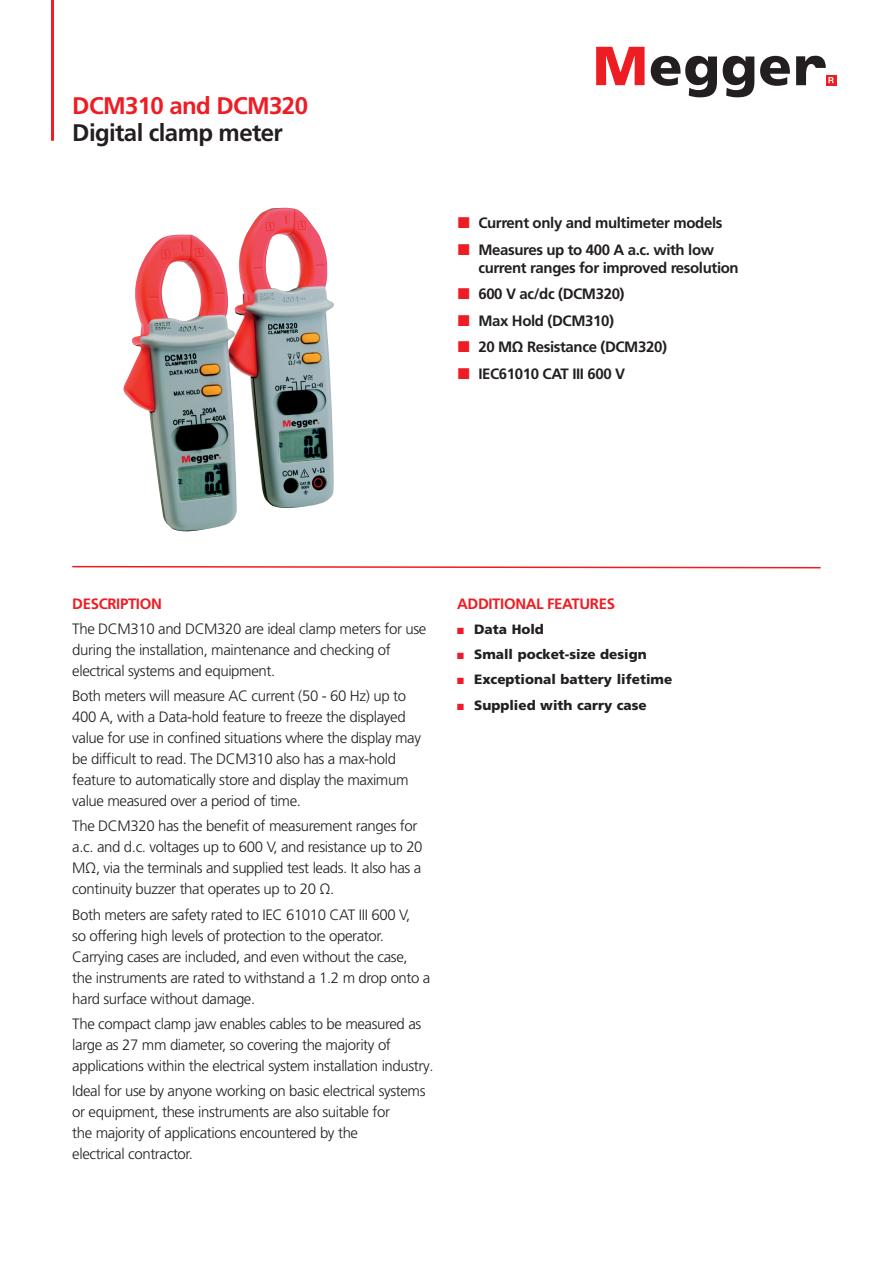
<style>
.page{position:relative;width:893px;height:1263px;background:#fff}
.page>*{position:absolute;margin:0;border:0;box-sizing:border-box;transform-origin:0 0}
.t1{font:700 24px "Frutiger LT Pro";letter-spacing:-.025em;color:#231f20}
.t2{font:700 24px "Frutiger LT Pro";letter-spacing:-.025em;color:#ee1d23}
.t3{font:300 15px/21px "Frutiger LT Pro";letter-spacing:-.025em;color:#231f20}
.t4{font:700 15px/26.5px "Frutiger LT Pro";letter-spacing:-.025em;color:#231f20}
.t5{font:700 15px "Frutiger LT Pro";letter-spacing:-.025em;color:#ee1d23}
.t6{font:900 13.5px "Frutiger LT Pro";color:#231f20}
.s1{color:#ee1b2c}
</style>
<div class="page">
<hr style="left:51px;top:0;width:3px;height:141px;background:#ee1d23">
<svg style="left:596px;top:47px;width:49px;height:38px"></svg>
<svg style="left:651px;top:56px;width:66px;height:41px"></svg>
<svg style="left:723px;top:56px;width:31px;height:41px"></svg>
<svg style="left:760px;top:56px;width:30px;height:30px"></svg>
<div style="left:826px;top:75px;width:10px;height:10px;background:#ee1d23"></div>
<svg style="left:796px;top:55px;width:38px;height:30px"></svg>
<svg style="left:72px;top:565px;width:749px;height:4px"></svg>
<img style="left:123px;top:208px;width:211px;height:324px">
<h1 class="t2" style="left:72px;top:91px;width:237px">DCM310 and DCM320</h1>
<h1 class="t1" style="left:72px;top:118px;width:212px">Digital clamp meter</h1>
<p class="t4" style="left:478px;top:210px;width:246px">Current only and multimeter models<br>Measures up to 400 A a.c. with low</p>
<p class="t4" style="left:478px;top:254px;width:262px">current ranges for improved resolution<br>600 V ac/dc (DCM320)<br>Max Hold (DCM310)<br>20 MΩ Resistance (DCM320)<br>IEC61010 CAT III 600 V</p>
<p class="t5" style="left:72px;top:595px;width:91px">DESCRIPTION</p>
<p class="t3" style="left:72px;top:618px;width:356px">The DCM310 and DCM320 are ideal clamp meters for use during the installation, maintenance and checking of electrical systems and equipment.</p>
<p class="t3" style="left:72px;top:686px;width:350px">Both meters will measure AC current (50 - 60 Hz) up to 400 A, with a Data-hold feature to freeze the displayed value for use in confined situations where the display may be difficult to read. The DCM310 also has a max-hold feature to automatically store and display the maximum value measured over a period of time.</p>
<p class="t3" style="left:72px;top:816px;width:352px">The DCM320 has the benefit of measurement ranges for a.c. and d.c. voltages up to 600 V, and resistance up to 20<br>MΩ, via the terminals and supplied test leads. It also has a continuity buzzer that operates up to 20 Ω.</p>
<p class="t3" style="left:72px;top:904px;width:360px">Both meters are safety rated to IEC 61010 CAT III 600 V,<br>so offering high levels of protection to the operator.<br>Carrying cases are included, and even without the case, the instruments are rated to withstand a 1.2 m drop onto a hard surface without damage.</p>
<p class="t3" style="left:72px;top:1013px;width:363px">The compact clamp jaw enables cables to be measured as large as 27 mm diameter, so covering the majority of applications within the electrical system installation industry.</p>
<p class="t3" style="left:72px;top:1081px;width:355px">Ideal for use by anyone working on basic electrical systems or equipment, these instruments are also suitable for<br>the majority of applications encountered by the<br>electrical contractor.</p>
<p class="t5" style="left:457px;top:594px;width:159px">ADDITIONAL FEATURES</p>
<p class="t6" style="left:457px;top:621px;width:88px"><span class="s1">■</span> Data Hold</p>
<p class="t6" style="left:457px;top:646px;width:191px"><span class="s1">■</span> Small pocket-size design</p>
<p class="t6" style="left:457px;top:671px;width:217px"><span class="s1">■</span> Exceptional battery lifetime</p>
<p class="t6" style="left:457px;top:697px;width:191px"><span class="s1">■</span> Supplied with carry case</p>
</div>
